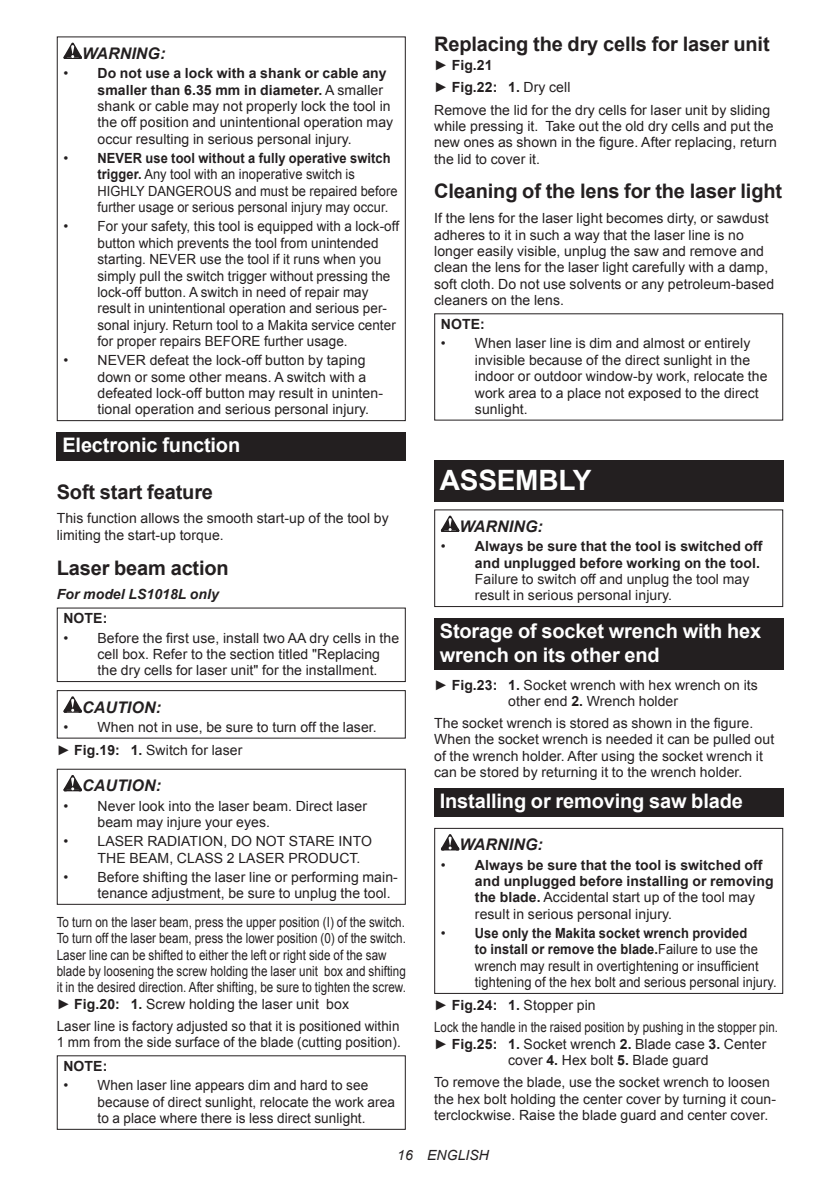
<style>
.page{position:relative;width:840px;height:1191px;background:#fff}
.page>*{position:absolute;margin:0;border:0;box-sizing:border-box;transform-origin:0 0}
.t1{font:700 28px "Arial";letter-spacing:-.01em;color:#fff}
.t2{font:700 20px "Arial";letter-spacing:-.01em;color:#231f20}
.t3{font:700 20px/23.4px "Arial";letter-spacing:-.01em;color:#fff}
.t4{font:italic 700 16px "Arial";letter-spacing:.005em;color:#231f20}
.t5{font:14px/16.4px "Arial";letter-spacing:.005em;color:#231f20}
.t6{font:14px/16.4px "Arial";letter-spacing:.005em;color:#231f20;scale:.83 1}
.t7{font:700 14px/16.4px "Arial";letter-spacing:.005em;color:#231f20;text-align:right}
.t8{font:14px/16.4px "Arial";letter-spacing:.005em;color:#231f20;scale:.96 1}
.t9{font:italic 700 14px "Arial";letter-spacing:.005em;color:#231f20}
.t10{font:italic 14px "Arial";letter-spacing:.005em;color:#231f20}
.s1{font-weight:700}
.s2{font-weight:400}
</style>
<div class="page">
<svg style="left:63px;top:43px;width:19px;height:16px"></svg>
<div style="left:57px;top:36px;width:348px;height:385px;border:1px solid #231f20"></div>
<div style="left:57px;top:432px;width:348px;height:29px;background:#231f20"></div>
<div style="left:57px;top:607px;width:348px;height:75px;border:1px solid #231f20"></div>
<svg style="left:63px;top:696px;width:19px;height:16px"></svg>
<div style="left:57px;top:690px;width:348px;height:48px;border:1px solid #231f20"></div>
<svg style="left:63px;top:775px;width:19px;height:16px"></svg>
<div style="left:57px;top:768px;width:348px;height:136px;border:1px solid #231f20"></div>
<div style="left:434px;top:460px;width:348px;height:41px;background:#231f20"></div>
<svg style="left:440px;top:515px;width:19px;height:17px"></svg>
<div style="left:434px;top:509px;width:348px;height:98px;border:1px solid #231f20"></div>
<div style="left:434px;top:618px;width:348px;height:52px;background:#231f20"></div>
<div style="left:434px;top:788px;width:348px;height:29px;background:#231f20"></div>
<svg style="left:440px;top:834px;width:19px;height:16px"></svg>
<div style="left:434px;top:828px;width:348px;height:166px;border:1px solid #231f20"></div>
<p class="t4" style="left:82px;top:43px;width:85px">WARNING:</p>
<p class="t5" style="left:97px;top:65px;width:297px;text-indent:-34px">• <span class="s1">Do not use a lock with a shank or cable any smaller than 6.35 mm in diameter.</span> A smaller shank or cable may not properly lock the tool in the off position and unintentional operation may occur resulting in serious personal injury.</p>
<p class="t5" style="left:97px;top:150px;width:301px;text-indent:-34px">• <span class="s1">NEVER use tool without a fully operative switch trigger.</span> Any tool with an inoperative switch is HIGHLY DANGEROUS and must be repaired before further usage or serious personal injury may occur.</p>
<p class="t5" style="left:97px;top:218px;width:303px;text-indent:-34px">• For your safety, this tool is equipped with a lock-off button which prevents the tool from unintended starting. NEVER use the tool if it runs when you simply pull the switch trigger without pressing the lock-off button. A switch in need of repair may result in unintentional operation and serious per&shy;sonal injury. Return tool to a Makita service center for proper repairs BEFORE further usage.</p>
<p class="t5" style="left:97px;top:352px;width:287px;text-indent:-34px">• NEVER defeat the lock-off button by taping down or some other means. A switch with a defeated lock-off button may result in uninten&shy;tional operation and serious personal injury.</p>
<h2 class="t3" style="left:62px;top:434px;width:179px">Electronic function</h2>
<h2 class="t2" style="left:57px;top:478px;width:158px">Soft start feature</h2>
<p class="t5" style="left:57px;top:510px;width:333px">This function allows the smooth start-up of the tool by limiting the start-up torque.</p>
<h2 class="t2" style="left:57px;top:554px;width:173px">Laser beam action</h2>
<p class="t9" style="left:57px;top:585px;width:164px">For model LS1018L only</p>
<p class="t7" style="left:63px;top:610px;width:45px">NOTE:</p>
<p class="t5" style="left:97px;top:629px;width:303px;text-indent:-34px">• Before the first use, install two AA dry cells in the cell box. Refer to the section titled "Replacing the dry cells for laser unit" for the installment.</p>
<p class="t4" style="left:82px;top:696px;width:80px">CAUTION:</p>
<p class="t5" style="left:57px;top:715px;width:321px;line-height:23px;text-indent:7px">• When not in use, be sure to turn off the laser. ► <span class="s1">Fig.19: 1.</span> Switch for laser</p>
<p class="t4" style="left:82px;top:775px;width:80px">CAUTION:</p>
<p class="t5" style="left:97px;top:797px;width:271px;text-indent:-34px">• Never look into the laser beam. Direct laser beam may injure your eyes.</p>
<p class="t5" style="left:97px;top:833px;width:276px;text-indent:-34px">• LASER RADIATION, DO NOT STARE INTO<br>THE BEAM, CLASS 2 LASER PRODUCT.</p>
<p class="t5" style="left:97px;top:868px;width:302px;text-indent:-34px">• Before shifting the laser line or performing main&shy;tenance adjustment, be sure to unplug the tool.</p>
<p class="t6" style="left:57px;top:914px;width:422px">To turn on the laser beam, press the upper position (I) of the switch.<br>To turn off the laser beam, press the lower position (0) of the switch.<br>Laser line can be shifted to either the left or right side of the saw blade by loosening the screw holding the laser unit box and shifting it in the desired direction. After shifting, be sure to tighten the screw. ► <span class="s1">Fig.20: 1.</span> Screw holding the laser unit box</p>
<p class="t8" style="left:57px;top:1018px;width:359px">Laser line is factory adjusted so that it is positioned within<br>1 mm from the side surface of the blade (cutting position).</p>
<p class="t7" style="left:63px;top:1058px;width:45px">NOTE:</p>
<p class="t5" style="left:97px;top:1077px;width:299px;text-indent:-34px">• When laser line appears dim and hard to see because of direct sunlight, relocate the work area to a place where there is less direct sunlight.</p>
<h2 class="t2" style="left:434px;top:31px;width:337px">Replacing the dry cells for laser unit</h2>
<p class="t5" style="left:434px;top:55px;width:337px;line-height:22px">► <span class="s1">Fig.21<br></span>► <span class="s1">Fig.22: 1.</span> Dry cell<br>Remove the lid for the dry cells for laser unit by sliding</p>
<p class="t5" style="left:434px;top:118px;width:344px">while pressing it. Take out the old dry cells and put the new ones as shown in the figure. After replacing, return the lid to cover it.</p>
<h2 class="t2" style="left:434px;top:178px;width:349px">Cleaning of the lens for the laser light</h2>
<p class="t5" style="left:434px;top:210px;width:341px">If the lens for the laser light becomes dirty, or sawdust adheres to it in such a way that the laser line is no longer easily visible, unplug the saw and remove and clean the lens for the laser light carefully with a damp, soft cloth. Do not use solvents or any petroleum-based cleaners on the lens.</p>
<p class="t7" style="left:440px;top:316px;width:45px">NOTE:</p>
<p class="t5" style="left:474px;top:335px;width:294px;text-indent:-34px">• When laser line is dim and almost or entirely invisible because of the direct sunlight in the indoor or outdoor window-by work, relocate the work area to a place not exposed to the direct sunlight.</p>
<h1 class="t1" style="left:439px;top:461px;width:153px">ASSEMBLY</h1>
<p class="t4" style="left:459px;top:516px;width:85px">WARNING:</p>
<p class="t7" style="left:440px;top:538px;width:323px"><span class="s2">•</span> Always be sure that the tool is switched off and unplugged before working on the tool.</p>
<p class="t5" style="left:474px;top:571px;width:276px">Failure to switch off and unplug the tool may result in serious personal injury.</p>
<h2 class="t3" style="left:439px;top:620px;width:322px">Storage of socket wrench with hex wrench on its other end</h2>
<p class="t5" style="left:434px;top:676px;width:325px;text-align:center">► <span class="s1">Fig.23: 1.</span> Socket wrench with hex wrench on its other end <span class="s1">2.</span> Wrench holder</p>
<p class="t5" style="left:434px;top:715px;width:341px">The socket wrench is stored as shown in the figure.<br>When the socket wrench is needed it can be pulled out of the wrench holder. After using the socket wrench it can be stored by returning it to the wrench holder.</p>
<h2 class="t3" style="left:439px;top:790px;width:304px">Installing or removing saw blade</h2>
<p class="t4" style="left:459px;top:834px;width:85px">WARNING:</p>
<p class="t7" style="left:474px;top:857px;width:300px;text-align:left;text-indent:-34px"><span class="s2">•</span> Always be sure that the tool is switched off and unplugged before installing or removing the blade. <span class="s2">Accidental start up of the tool may result in serious personal injury.</span></p>
<p class="t5" style="left:474px;top:925px;width:303px;text-indent:-34px">• <span class="s1">Use only the Makita socket wrench provided<br>to install or remove the blade.</span>Failure to use the wrench may result in overtightening or insufficient tightening of the hex bolt and serious personal injury.</p>
<p class="t5" style="left:434px;top:994px;width:345px;line-height:22px">► <span class="s1">Fig.24: 1.</span> Stopper pin<br>Lock the handle in the raised position by pushing in the stopper pin.</p>
<p class="t5" style="left:508px;top:1035px;width:259px;text-indent:-74px">► <span class="s1">Fig.25: 1.</span> Socket wrench <span class="s1">2.</span> Blade case <span class="s1">3.</span> Center cover <span class="s1">4.</span> Hex bolt <span class="s1">5.</span> Blade guard</p>
<p class="t5" style="left:434px;top:1074px;width:343px">To remove the blade, use the socket wrench to loosen the hex bolt holding the center cover by turning it coun&shy;terclockwise. Raise the blade guard and center cover.</p>
<p class="t10" style="left:397px;top:1146px;width:93px">16 ENGLISH</p>
</div>
